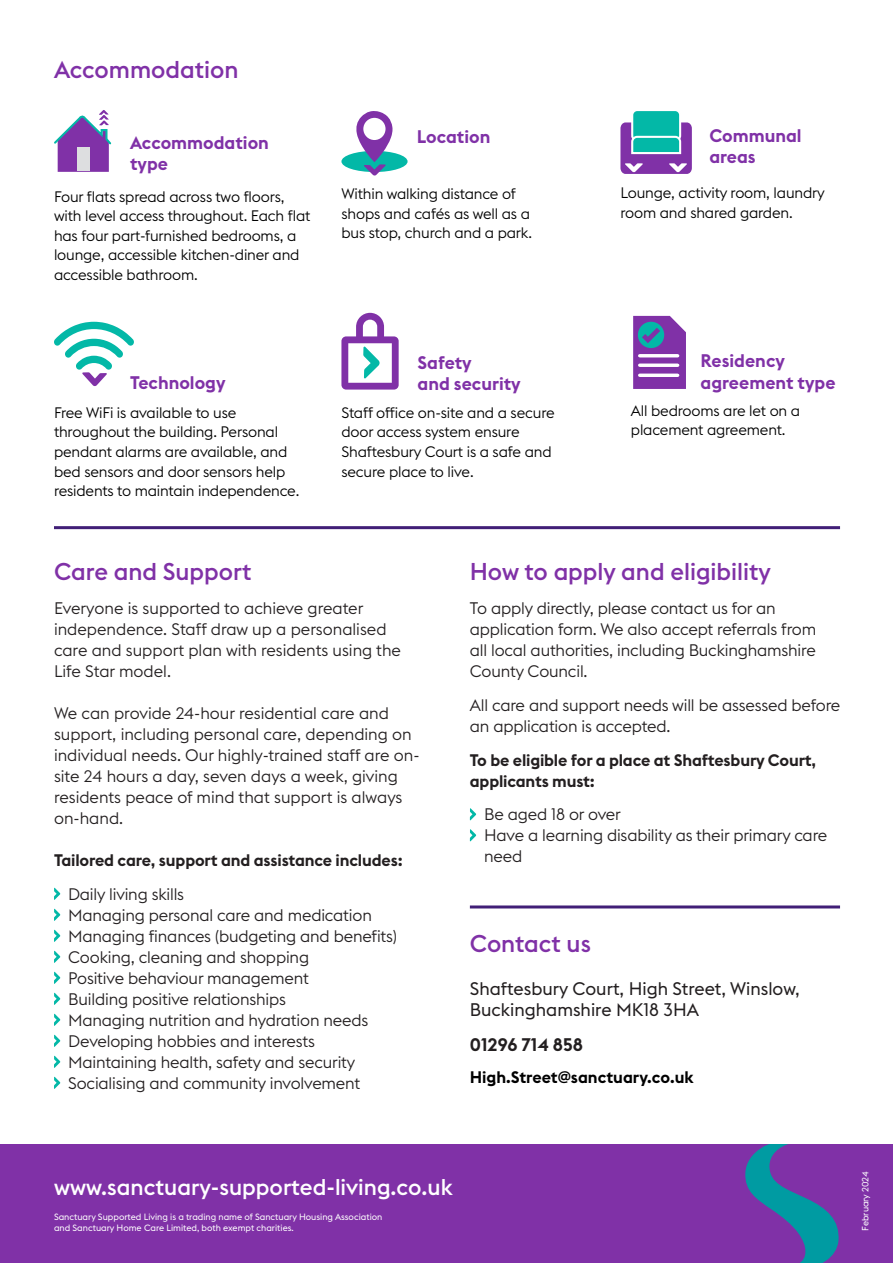
<style>
.page{position:relative;width:893px;height:1263px;background:#fff}
.page>*{position:absolute;margin:0;border:0;box-sizing:border-box;transform-origin:0 0}
.t1{font:500 24px "Euclid Flex B";color:#8031a7}
.t2{font:500 22.5px "Euclid Flex B";color:#fff}
.t3{font:600 18px/21.6px "Euclid Flex B";color:#8031a7}
.t4{font:18px/21.6px "Euclid Flex B";color:#231f20}
.t5{font:600 18px "Euclid Flex B";color:#231f20}
.t6{font:300 16.5px/21px "Euclid Flex B";letter-spacing:-.01em;color:#231f20}
.t7{font:600 16.5px/21px "Euclid Flex B";letter-spacing:-.01em;color:#231f20}
.t8{font:600 16.5px "Euclid Flex B";color:#000}
.t9{font:300 15px/19.5px "Euclid Flex B";letter-spacing:-.01em;color:#000}
.t10{font:9px "Euclid Flex B";color:#fff}
</style>
<div class="page">
<svg style="left:54px;top:888px;width:6px;height:12px"></svg>
<svg style="left:54px;top:909px;width:6px;height:12px"></svg>
<svg style="left:54px;top:930px;width:6px;height:12px"></svg>
<svg style="left:54px;top:951px;width:6px;height:12px"></svg>
<svg style="left:54px;top:972px;width:6px;height:12px"></svg>
<svg style="left:54px;top:993px;width:6px;height:12px"></svg>
<svg style="left:54px;top:1014px;width:6px;height:12px"></svg>
<svg style="left:54px;top:1035px;width:6px;height:12px"></svg>
<svg style="left:54px;top:1056px;width:6px;height:12px"></svg>
<svg style="left:54px;top:1077px;width:6px;height:12px"></svg>
<svg style="left:470px;top:808px;width:6px;height:12px"></svg>
<svg style="left:470px;top:829px;width:6px;height:12px"></svg>
<div style="left:0;top:1145px;width:893px;height:118px;background:#8031a7"></div>
<svg style="left:745px;top:1145px;width:94px;height:118px"></svg>
<hr style="left:470px;top:905px;width:370px;height:3px;background:#411f77">
<div style="left:632px;top:110px;width:48px;height:31px;background:#03b8a7;border-radius:5px"></div>
<div style="left:631px;top:109px;width:50px;height:33px;border:2px solid #fff;border-radius:5px"></div>
<svg style="left:620px;top:122px;width:72px;height:52px"></svg>
<div style="left:341px;top:151px;width:67px;height:21px;background:#03b8a7;border-radius:50%"></div>
<svg style="left:356px;top:111px;width:37px;height:65px"></svg>
<svg style="left:54px;top:110px;width:58px;height:62px"></svg>
<div style="left:78px;top:147px;width:12px;height:22px;background:#dddee0"></div>
<div style="left:78px;top:148px;width:12px;height:23px;background:#dddee0"></div>
<svg style="left:633px;top:316px;width:53px;height:73px;background:#774eac"></svg>
<svg style="left:341px;top:313px;width:58px;height:77px"></svg>
<svg style="left:54px;top:322px;width:80px;height:64px"></svg>
<hr style="left:640px;top:354px;width:38px;height:3px;background:#fff">
<svg style="left:640px;top:363px;width:38px;height:4px"></svg>
<hr style="left:640px;top:374px;width:38px;height:3px;background:#fff">
<hr style="left:54px;top:526px;width:786px;height:3px;background:#411f77">
<h2 class="t1" style="left:54px;top:55px;width:186px">Accommodation</h2>
<h3 class="t3" style="left:130px;top:132px;width:140px">Accommodation</h3>
<h3 class="t3" style="left:417px;top:126px;width:75px">Location</h3>
<h3 class="t3" style="left:130px;top:153px;width:39px">type</h3>
<h3 class="t3" style="left:709px;top:125px;width:94px">Communal areas</h3>
<p class="t9" style="left:54px;top:187px;width:258px">Four flats spread across two floors, with level access throughout. Each flat has four part-furnished bedrooms, a lounge, accessible kitchen-diner and accessible bathroom.</p>
<p class="t9" style="left:341px;top:184px;width:192px">Within walking distance of shops and cafés as well as a bus stop, church and a park.</p>
<p class="t9" style="left:620px;top:184px;width:206px">Lounge, activity room, laundry room and shared garden.</p>
<h3 class="t3" style="left:130px;top:372px;width:97px">Technology</h3>
<p class="t9" style="left:54px;top:403px;width:247px">Free WiFi is available to use throughout the building. Personal pendant alarms are available, and bed sensors and door sensors help residents to maintain independence.</p>
<h3 class="t3" style="left:418px;top:351px;width:105px">Safety<br>and security</h3>
<h3 class="t3" style="left:701px;top:350px;width:136px">Residency agreement type</h3>
<p class="t9" style="left:341px;top:403px;width:215px">Staff office on-site and a secure door access system ensure<br>Shaftesbury Court is a safe and secure place to live.</p>
<p class="t9" style="left:631px;top:401px;width:171px">All bedrooms are let on a placement agreement.</p>
<h2 class="t1" style="left:54px;top:558px;width:199px">Care and Support</h2>
<p class="t6" style="left:54px;top:598px;width:349px">Everyone is supported to achieve greater independence. Staff draw up a personalised care and support plan with residents using the Life Star model.</p>
<p class="t6" style="left:54px;top:703px;width:367px">We can provide 24-hour residential care and support, including personal care, depending on individual needs. Our highly-trained staff are on&shy;site 24 hours a day, seven days a week, giving residents peace of mind that support is always on-hand.</p>
<p class="t7" style="left:54px;top:850px;width:350px">Tailored care, support and assistance includes:</p>
<p class="t6" style="left:68px;top:884px;width:331px">Daily living skills<br>Managing personal care and medication Managing finances (budgeting and benefits)<br>Cooking, cleaning and shopping<br>Positive behaviour management<br>Building positive relationships<br>Managing nutrition and hydration needs Developing hobbies and interests Maintaining health, safety and security Socialising and community involvement</p>
<h2 class="t1" style="left:470px;top:558px;width:303px">How to apply and eligibility</h2>
<p class="t6" style="left:470px;top:598px;width:348px">To apply directly, please contact us for an application form. We also accept referrals from all local authorities, including Buckinghamshire County Council.</p>
<p class="t6" style="left:470px;top:695px;width:372px">All care and support needs will be assessed before an application is accepted.</p>
<p class="t7" style="left:470px;top:749px;width:348px">To be eligible for a place at Shaftesbury Court, applicants must:</p>
<p class="t6" style="left:484px;top:804px;width:345px">Be aged 18 or over<br>Have a learning disability as their primary care need</p>
<h2 class="t1" style="left:470px;top:930px;width:123px">Contact us</h2>
<p class="t4" style="left:470px;top:978px;width:331px">Shaftesbury Court, High Street, Winslow,<br>Buckinghamshire MK18 3HA</p>
<p class="t5" style="left:470px;top:1034px;width:115px">01296 714 858</p>
<p class="t8" style="left:470px;top:1068px;width:225px">High.Street@sanctuary.co.uk</p>
<p class="t2" style="left:54px;top:1174px;width:400px">www.sanctuary-supported-living.co.uk</p>
<p class="t10" style="left:54px;top:1212px;width:330px">Sanctuary Supported Living is a trading name of Sanctuary Housing Association</p>
<p class="t10" style="left:54px;top:1222px;width:241px">and Sanctuary Home Care Limited, both exempt charities.</p>
<p class="t10" style="left:860px;top:1231px;width:61px;rotate:-90deg">February 2024</p>
</div>
